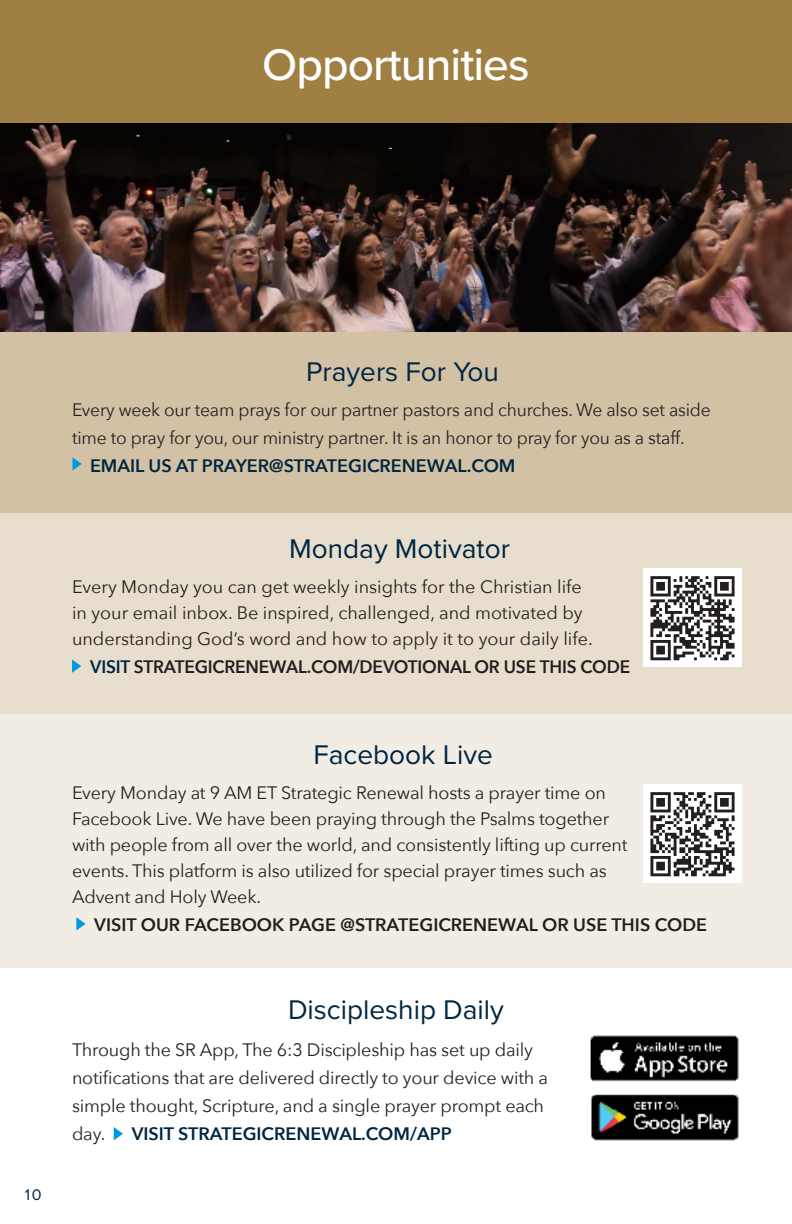
<style>
.page{position:relative;width:792px;height:1224px;background:#fff}
.page>*{position:absolute;margin:0;border:0;box-sizing:border-box;transform-origin:0 0}
.t1{font:500 46px "Proxima Nova";letter-spacing:-.02em;color:#fff}
.t2{font:28px "Proxima Nova";color:#002641}
.t3{font:18px/26px "Avenir Next";letter-spacing:-.01em;color:#231f20}
.t4{font:600 18px "Avenir Next";color:#002641}
.t5{font:600 18px "Avenir Next";letter-spacing:-.01em;color:#231f20}
.t6{font:600 18px "Avenir Next";letter-spacing:-.01em;color:#231f20;scale:.96 1}
.t7{font:16px "Proxima Nova";color:#002641}
.s1{color:#002641}
</style>
<div class="page">
<img style="left:0;top:122px;width:792px;height:211px">
<div style="left:0;top:333px;width:792px;height:181px;background:#d3c1a5"></div>
<div style="left:0;top:0;width:792px;height:122px;background:#a08042"></div>
<div style="left:0;top:513px;width:792px;height:212px;background:#e8decd"></div>
<svg style="left:72px;top:659px;width:9px;height:14px"></svg>
<div style="left:0;top:714px;width:792px;height:254px;background:#f2ede4"></div>
<svg style="left:76px;top:917px;width:10px;height:14px"></svg>
<svg style="left:114px;top:1127px;width:9px;height:13px"></svg>
<img style="left:643px;top:785px;width:98px;height:98px">
<img style="left:643px;top:569px;width:98px;height:98px">
<img style="left:590px;top:1035px;width:149px;height:106px">
<svg style="left:72px;top:457px;width:10px;height:14px"></svg>
<p class="t1" style="left:262px;top:31px;width:269px">Opportunities</p>
<p class="t7" style="left:25px;top:1182px;width:18px">10</p>
<p class="t2" style="left:306px;top:350px;width:194px">Prayers For You</p>
<p class="t3" style="left:72px;top:395px;width:640px">Every week our team prays for our partner pastors and churches. We also set aside</p>
<p class="t3" style="left:72px;top:423px;width:614px">time to pray for you, our ministry partner. It is an honor to pray for you as a staff.</p>
<p class="t4" style="left:90px;top:450px;width:427px">EMAIL US AT PRAYER@STRATEGICRENEWAL.COM</p>
<p class="t2" style="left:289px;top:528px;width:223px">Monday Motivator</p>
<p class="t3" style="left:72px;top:573px;width:522px">Every Monday you can get weekly insights for the Christian life in your email inbox. Be inspired, challenged, and motivated by understanding God’s word and how to apply it to your daily life.</p>
<p class="t6" style="left:90px;top:651px;width:564px"><span class="s1">VISIT</span> STRATEGICRENEWAL.COM/DEVOTIONAL OR USE THIS CODE</p>
<p class="t2" style="left:313px;top:733px;width:181px">Facebook Live</p>
<p class="t3" style="left:72px;top:779px;width:557px">Every Monday at 9 AM ET Strategic Renewal hosts a prayer time on Facebook Live. We have been praying through the Psalms together with people from all over the world, and consistently lifting up current events. This platform is also utilized for special prayer times such as Advent and Holy Week.</p>
<p class="t5" style="left:94px;top:909px;width:614px">VISIT OUR FACEBOOK PAGE @STRATEGICRENEWAL OR USE THIS CODE</p>
<p class="t2" style="left:288px;top:989px;width:217px">Discipleship Daily</p>
<p class="t3" style="left:72px;top:1035px;width:478px;line-height:28px">Through the SR App, The 6:3 Discipleship has set up daily notifications that are delivered directly to your device with a simple thought, Scripture, and a single prayer prompt each day.</p>
<p class="t4" style="left:132px;top:1119px;width:322px">VISIT STRATEGICRENEWAL.COM/APP</p>
</div>
